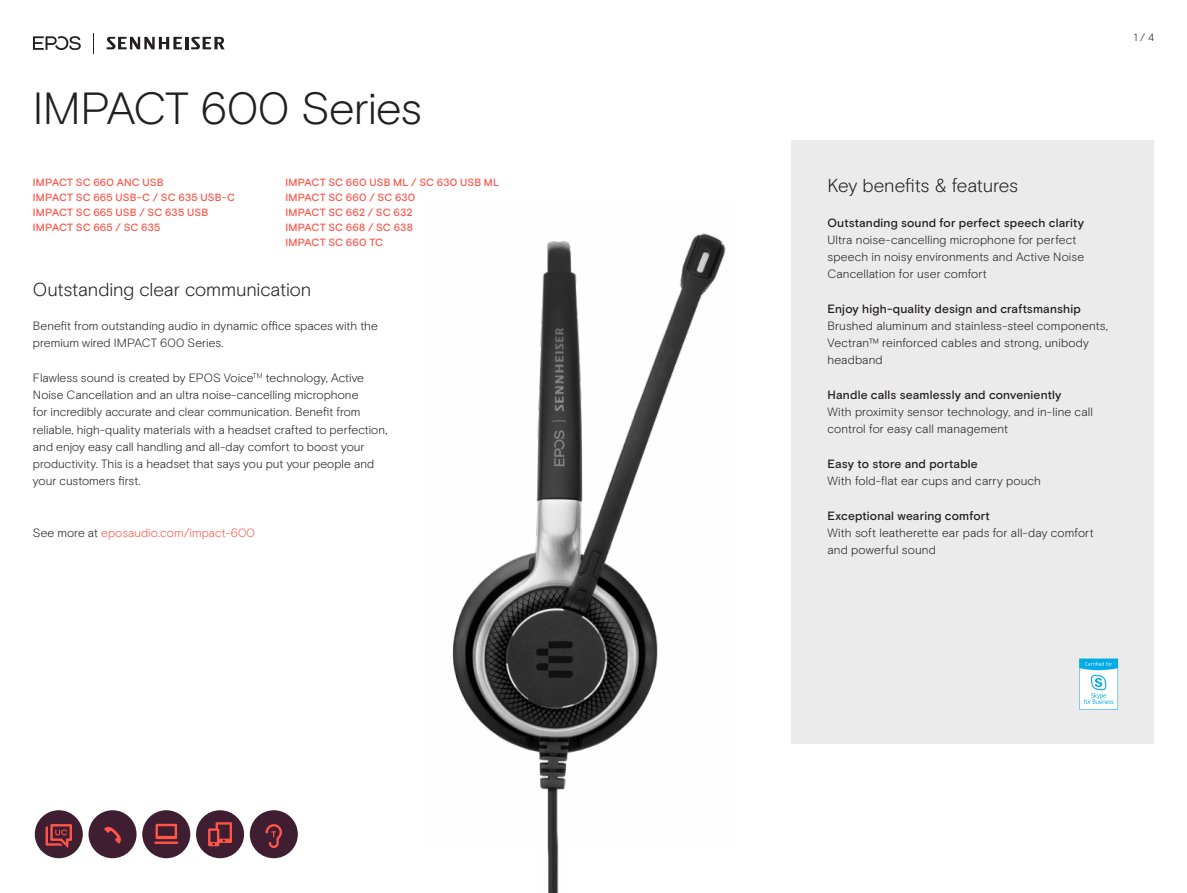
<style>
.page{position:relative;width:1187px;height:893px;background:#fff}
.page>*{position:absolute;margin:0;border:0;box-sizing:border-box;transform-origin:0 0}
.t1{font:300 45px "EPOS Basis";letter-spacing:-.025em;color:#231f20}
.t2{font:300 18.75px "EPOS Basis";letter-spacing:-.01em;color:#231f20}
.t3{font:300 12px/17.2px "EPOS Basis";letter-spacing:.005em;color:#231f20}
.t4{font:500 12px "EPOS Basis";letter-spacing:.015em;color:#231f20}
.t5{font:300 12px "EPOS Basis";color:#ff5549}
.t6{font:500 10.5px/15px "EPOS Basis";letter-spacing:.015em;color:#ff5549}
.t7{font:300 10.5px "EPOS Basis";color:#231f20}
.s1{color:#231f20}
</style>
<div class="page">
<svg style="left:93px;top:33px;width:1px;height:20px"></svg>
<svg style="left:107px;top:37px;width:118px;height:12px"></svg>
<svg style="left:33px;top:36px;width:48px;height:14px"></svg>
<div style="left:791px;top:140px;width:362px;height:604px;background:#ebebeb"></div>
<div style="left:35px;top:810px;width:48px;height:48px;background:#3f1e31;border-radius:50%"></div>
<svg style="left:46px;top:824px;width:26px;height:24px"></svg>
<div style="left:142px;top:810px;width:48px;height:48px;background:#3f1e31;border-radius:50%"></div>
<svg style="left:155px;top:824px;width:22px;height:15px"></svg>
<hr style="left:154px;top:841px;width:24px;height:3px;background:#ff5549">
<div style="left:196px;top:810px;width:48px;height:48px;background:#3f1e31;border-radius:50%"></div>
<svg style="left:208px;top:822px;width:24px;height:24px"></svg>
<div style="left:250px;top:810px;width:48px;height:48px;background:#3f1e31;border-radius:50%"></div>
<svg style="left:265px;top:824px;width:17px;height:24px"></svg>
<div style="left:88px;top:810px;width:48px;height:48px;background:#3f1e31;border-radius:50%"></div>
<svg style="left:104px;top:826px;width:17px;height:18px"></svg>
<svg style="left:1079px;top:658px;width:38px;height:52px"></svg>
<img style="left:452px;top:233px;width:274px;height:593px">
<img style="left:547px;top:826px;width:12px;height:67px">
<h1 class="t1" style="left:33px;top:82px;width:390px">IMPACT 600 Series</h1>
<p class="t6" style="left:33px;top:175px;width:203px">IMPACT SC 660 ANC USB<br>IMPACT SC 665 USB-C / SC 635 USB-C<br>IMPACT SC 665 USB / SC 635 USB<br>IMPACT SC 665 / SC 635</p>
<p class="t6" style="left:285px;top:175px;width:215px">IMPACT SC 660 USB ML / SC 630 USB ML<br>IMPACT SC 660 / SC 630<br>IMPACT SC 662 / SC 632<br>IMPACT SC 668 / SC 638<br>IMPACT SC 660 TC</p>
<h2 class="t2" style="left:33px;top:278px;width:280px">Outstanding clear communication</h2>
<p class="t3" style="left:33px;top:317px;width:346px">Benefit from outstanding audio in dynamic office spaces with the premium wired IMPACT 600 Series.</p>
<p class="t3" style="left:33px;top:369px;width:356px">Flawless sound is created by EPOS Voice<sup>TM</sup> technology, Active Noise Cancellation and an ultra noise-cancelling microphone<br>for incredibly accurate and clear communication. Benefit from reliable, high-quality materials with a headset crafted to perfection, and enjoy easy call handling and all-day comfort to boost your productivity. This is a headset that says you put your people and your customers first.</p>
<p class="t5" style="left:33px;top:526px;width:224px"><span class="s1">See more at</span> eposaudio.com/impact-600</p>
<p class="t7" style="left:1133px;top:31px;width:22px">1 / 4</p>
<h2 class="t2" style="left:827px;top:174px;width:192px">Key benefits &amp; features</h2>
<p class="t4" style="left:827px;top:215px;width:258px">Outstanding sound for perfect speech clarity</p>
<p class="t3" style="left:827px;top:231px;width:258px">Ultra noise-cancelling microphone for perfect speech in noisy environments and Active Noise<br>Cancellation for user comfort</p>
<p class="t4" style="left:827px;top:302px;width:255px">Enjoy high-quality design and craftsmanship</p>
<p class="t3" style="left:827px;top:317px;width:282px">Brushed aluminum and stainless-steel components,<br>Vectran™ reinforced cables and strong, unibody headband</p>
<p class="t4" style="left:827px;top:388px;width:235px">Handle calls seamlessly and conveniently</p>
<p class="t3" style="left:827px;top:404px;width:267px">With proximity sensor technology, and in-line call control for easy call management</p>
<p class="t4" style="left:827px;top:457px;width:152px">Easy to store and portable</p>
<p class="t3" style="left:827px;top:473px;width:215px">With fold-flat ear cups and carry pouch</p>
<p class="t4" style="left:827px;top:508px;width:164px">Exceptional wearing comfort</p>
<p class="t3" style="left:827px;top:524px;width:268px">With soft leatherette ear pads for all-day comfort and powerful sound</p>
</div>
